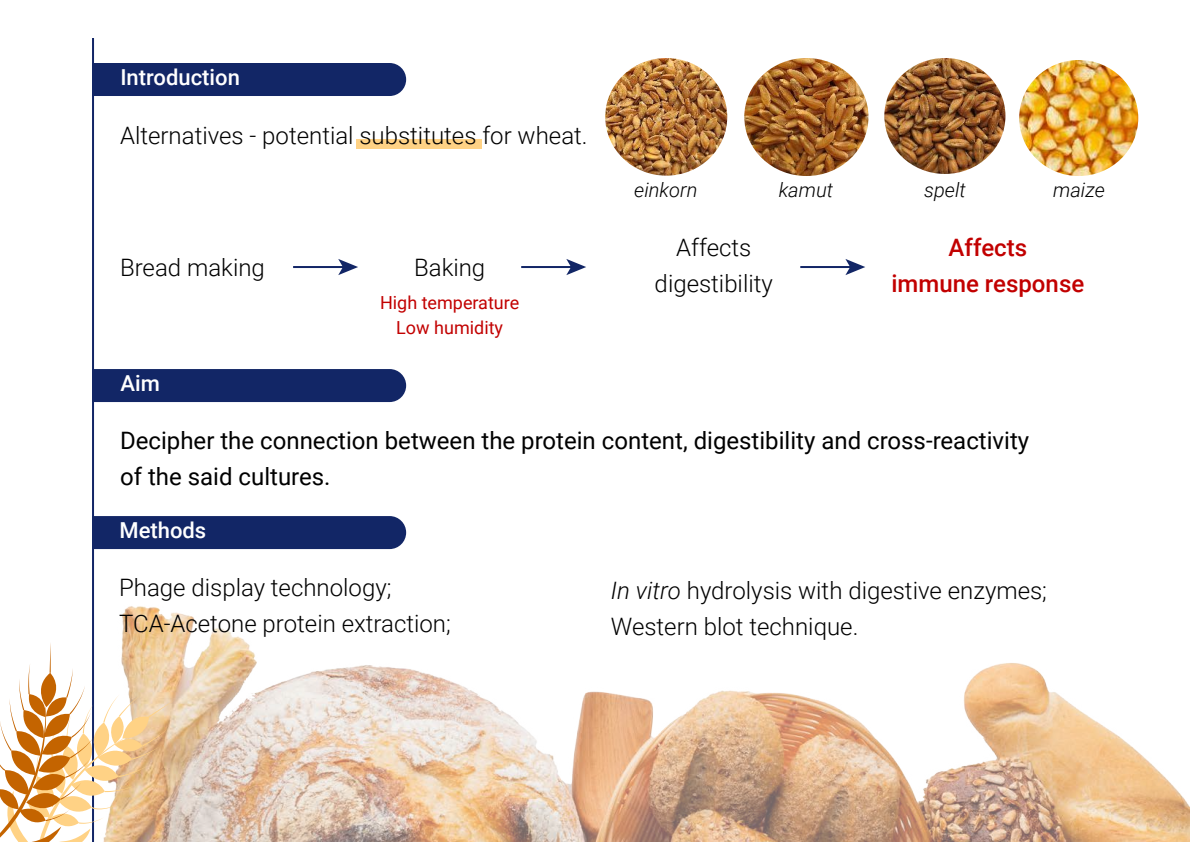
<style>
.page{position:relative;width:1191px;height:842px;background:#fff}
.page>*{position:absolute;margin:0;border:0;box-sizing:border-box;transform-origin:0 0}
.t1{font:300 24px/36px "Roboto";color:#000}
.t2{font:24px/36px "Roboto";color:#000}
.t3{font:500 24px/36px "Roboto";color:#c20000;text-align:center}
.t4{font:500 22px "Roboto";color:#fff}
.t5{font:italic 300 20px "Roboto";color:#000}
.t6{font:18px/25px "Roboto";color:#c20000;text-align:center}
.s1{font-style:italic}
</style>
<div class="page">
<img style="left:94px;top:384px;width:1095px;height:458px">
<div style="left:356px;top:139px;width:125px;height:9px;background:#ffd285"></div>
<div style="left:94px;top:63px;width:312px;height:33px;background:#122666"></div>
<div style="left:94px;top:369px;width:312px;height:33px;background:#122666"></div>
<div style="left:94px;top:516px;width:312px;height:33px;background:#122666"></div>
<hr style="left:92px;top:38px;width:2px;height:804px;background:#122666">
<svg style="left:0;top:642px;width:175px;height:200px"></svg>
<hr style="left:293px;top:266px;width:51px;height:2px;background:#122666">
<svg style="left:338px;top:259px;width:20px;height:16px"></svg>
<hr style="left:521px;top:266px;width:51px;height:2px;background:#122666">
<svg style="left:566px;top:259px;width:20px;height:16px"></svg>
<hr style="left:800px;top:266px;width:51px;height:2px;background:#122666">
<svg style="left:845px;top:259px;width:20px;height:16px"></svg>
<img style="left:744px;top:58px;width:124px;height:118px">
<img style="left:884px;top:58px;width:121px;height:116px">
<img style="left:605px;top:58px;width:122px;height:118px">
<img style="left:1019px;top:60px;width:119px;height:116px">
<p class="t4" style="left:120px;top:62px;width:121px">Introduction</p>
<p class="t1" style="left:120px;top:116px;width:469px">Alternatives - potential substitutes for wheat.</p>
<p class="t1" style="left:120px;top:248px;width:146px">Bread making</p>
<p class="t1" style="left:414px;top:248px;width:73px">Baking</p>
<p class="t6" style="left:380px;top:289px;width:141px">High temperature<br>Low humidity</p>
<p class="t4" style="left:120px;top:368px;width:41px">Aim</p>
<p class="t5" style="left:634px;top:176px;width:65px">einkorn</p>
<p class="t5" style="left:778px;top:176px;width:56px">kamut</p>
<p class="t5" style="left:924px;top:176px;width:43px">spelt</p>
<p class="t5" style="left:1053px;top:176px;width:53px">maize</p>
<p class="t1" style="left:654px;top:228px;width:120px;text-align:center">Affects digestibility</p>
<p class="t3" style="left:891px;top:228px;width:194px">Affects<br>immune response</p>
<p class="t2" style="left:120px;top:421px;width:910px">Decipher the connection between the protein content, digestibility and cross-reactivity of the said cultures.</p>
<p class="t4" style="left:119px;top:515px;width:88px">Methods</p>
<p class="t1" style="left:119px;top:568px;width:333px">Phage display technology;<br>TCA-Acetone protein extraction;</p>
<p class="t1" style="left:611px;top:572px;width:437px"><span class="s1">In vitro</span> hydrolysis with digestive enzymes;<br>Western blot technique.</p>
</div>
